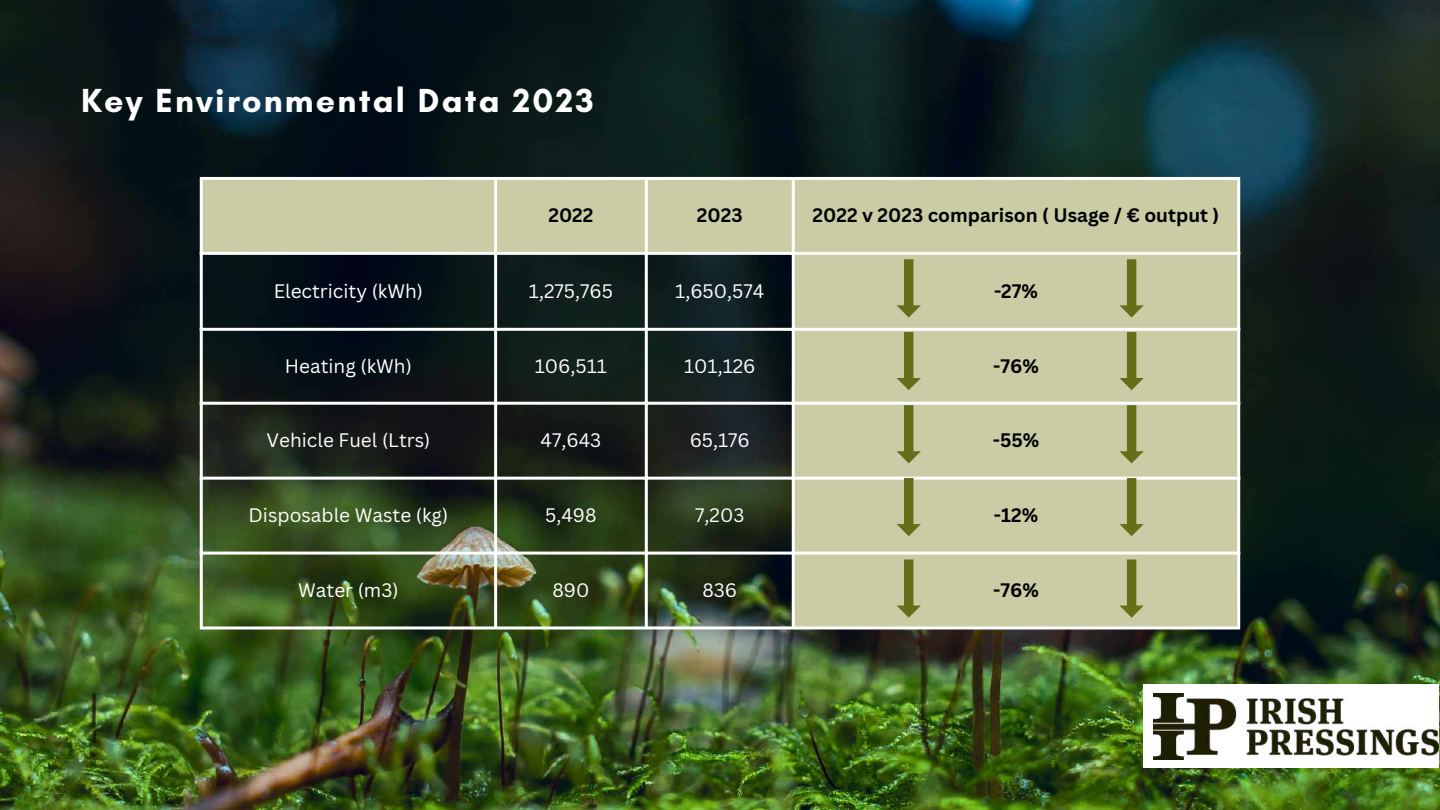
<style>
.page{position:relative;width:1440px;height:810px;background:#fff}
.page>*{position:absolute;margin:0;border:0;box-sizing:border-box;transform-origin:0 0}
.t1{font:700 34px "Glacial Indifference";letter-spacing:.065em;color:#fff}
.t2{font:19px "Canva Sans";color:#fff}
.t3{font:700 19px "Canva Sans";color:#000}
</style>
<div class="page">
<img style="left:0;top:0;width:1440px;height:810px">
<svg style="left:1144px;top:685px;width:294px;height:82px"></svg>
<img style="left:1154px;top:693px;width:284px;height:66px">
<svg style="left:203px;top:180px;width:1034px;height:446px;background:#757d62"></svg>
<hr style="left:200px;top:180px;width:3px;height:446px;background:#fff">
<hr style="left:494px;top:180px;width:3px;height:446px;background:#fff">
<hr style="left:645px;top:180px;width:3px;height:446px;background:#fff">
<hr style="left:792px;top:180px;width:3px;height:446px;background:#fff">
<hr style="left:1237px;top:180px;width:3px;height:446px;background:#fff">
<hr style="left:200px;top:177px;width:1040px;height:3px;background:#fff">
<hr style="left:200px;top:252px;width:1040px;height:3px;background:#fff">
<hr style="left:200px;top:328px;width:1040px;height:3px;background:#fff">
<hr style="left:200px;top:402px;width:1040px;height:3px;background:#fff">
<hr style="left:200px;top:477px;width:1040px;height:3px;background:#fff">
<hr style="left:200px;top:552px;width:1040px;height:3px;background:#fff">
<hr style="left:200px;top:626px;width:1040px;height:3px;background:#fff">
<svg style="left:897px;top:259px;width:24px;height:59px"></svg>
<svg style="left:897px;top:332px;width:24px;height:58px"></svg>
<svg style="left:897px;top:405px;width:24px;height:58px"></svg>
<svg style="left:897px;top:478px;width:24px;height:58px"></svg>
<svg style="left:897px;top:559px;width:24px;height:59px"></svg>
<svg style="left:1119px;top:259px;width:25px;height:59px"></svg>
<svg style="left:1119px;top:332px;width:25px;height:58px"></svg>
<svg style="left:1119px;top:405px;width:25px;height:58px"></svg>
<svg style="left:1119px;top:478px;width:25px;height:58px"></svg>
<svg style="left:1119px;top:559px;width:25px;height:59px"></svg>
<h1 class="t1" style="left:81px;top:80px;width:514px">Key Environmental Data 2023</h1>
<p class="t3" style="left:548px;top:202px;width:47px">2022</p>
<p class="t3" style="left:697px;top:202px;width:47px">2023</p>
<p class="t3" style="left:813px;top:202px;width:408px">2022 v 2023 comparison ( Usage / € output )</p>
<p class="t2" style="left:274px;top:277px;width:151px">Electricity (kWh)</p>
<p class="t2" style="left:529px;top:277px;width:85px">1,275,765</p>
<p class="t2" style="left:675px;top:277px;width:91px">1,650,574</p>
<p class="t3" style="left:994px;top:277px;width:45px">-27%</p>
<p class="t2" style="left:285px;top:353px;width:128px">Heating (kWh)</p>
<p class="t2" style="left:535px;top:353px;width:74px">106,511</p>
<p class="t2" style="left:684px;top:353px;width:73px">101,126</p>
<p class="t3" style="left:993px;top:353px;width:47px">-76%</p>
<p class="t2" style="left:267px;top:426px;width:165px">Vehicle Fuel (Ltrs)</p>
<p class="t2" style="left:541px;top:426px;width:62px">47,643</p>
<p class="t2" style="left:690px;top:426px;width:62px">65,176</p>
<p class="t3" style="left:993px;top:426px;width:48px">-55%</p>
<p class="t2" style="left:249px;top:501px;width:201px">Disposable Waste (kg)</p>
<p class="t2" style="left:545px;top:501px;width:53px">5,498</p>
<p class="t2" style="left:695px;top:501px;width:51px">7,203</p>
<p class="t3" style="left:994px;top:501px;width:46px">-12%</p>
<p class="t2" style="left:298px;top:576px;width:102px">Water (m3)</p>
<p class="t2" style="left:552px;top:576px;width:39px">890</p>
<p class="t2" style="left:702px;top:576px;width:36px">836</p>
<p class="t3" style="left:993px;top:576px;width:47px">-76%</p>
</div>
